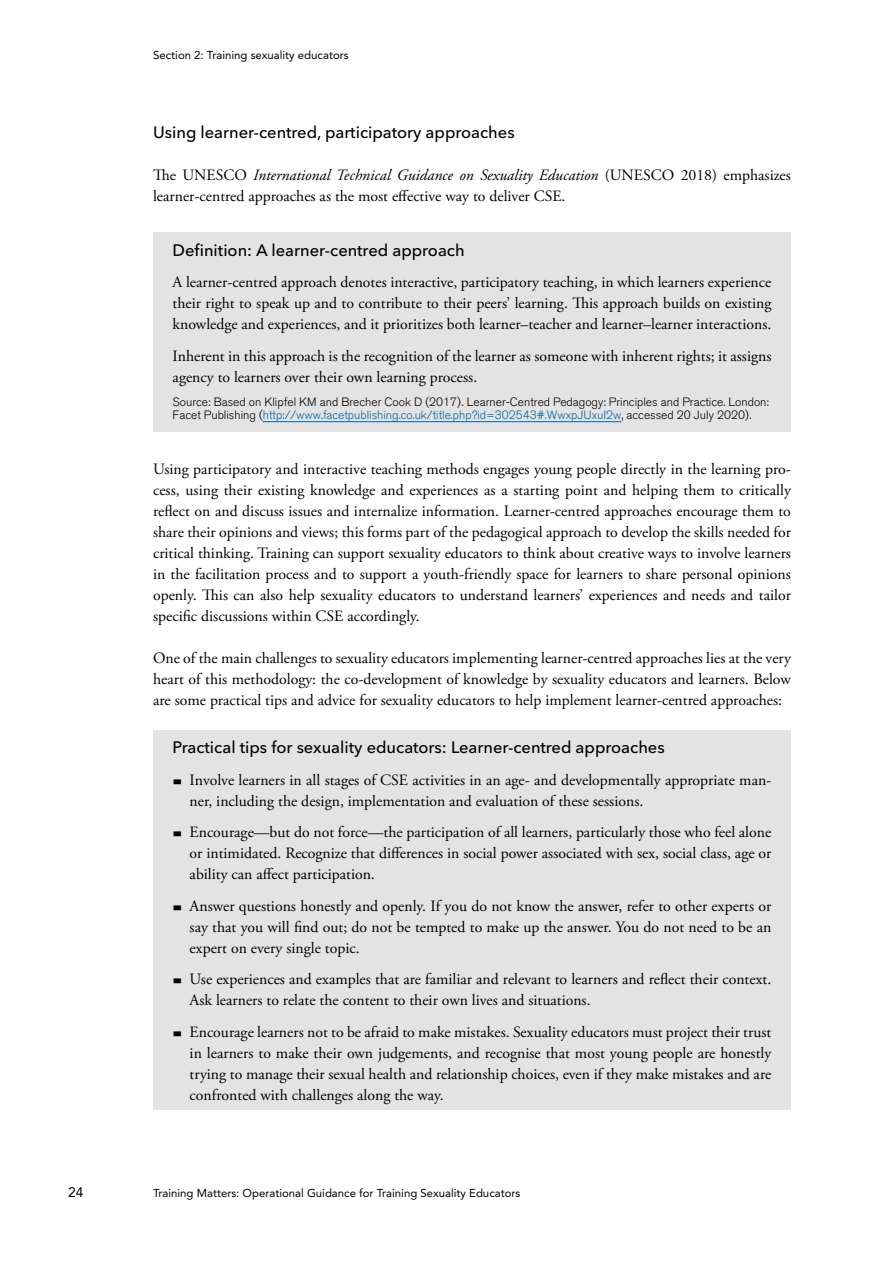
<style>
.page{position:relative;width:893px;height:1263px;background:#fff}
.page>*{position:absolute;margin:0;border:0;box-sizing:border-box;transform-origin:0 0}
.Überschrift_3{font:500 16.5px "Avenir Next LT Pro";color:#000}
.SG_Fließtext{font:15.75px/21px "Adobe Garamond Pro";color:#000;text-align:justify}
.t1{font:13.8px "Avenir LT Std";color:#000}
.SG_Bildquelle{font:300 12px/13.5px "Akzidenz Grotesk BQ";color:#000}
.t2{font:11.4px "Avenir LT Std";color:#000}
.s1{font-style:italic}
.s2{color:#0065b0}
</style>
<div class="page">
<div style="left:153px;top:232px;width:638px;height:200px;background:#e3e3e3"></div>
<hr style="left:263px;top:421px;width:358px;height:1px;background:#0065b0">
<div style="left:153px;top:730px;width:638px;height:380px;background:#e3e3e3"></div>
<p class="t2" style="left:153px;top:49px;width:197px">Section 2: Training sexuality educators</p>
<h3 class="Überschrift_3" style="left:153px;top:122px;width:363px">Using learner-centred, participatory approaches</h3>
<p class="SG_Fließtext" style="left:153px;top:165px;width:639px">The UNESCO <span class="s1">International Technical Guidance on Sexuality Education</span> (UNESCO 2018) emphasizes learner-centred approaches as the most effective way to deliver CSE.</p>
<h3 class="Überschrift_3" style="left:173px;top:240px;width:294px">Definition: A learner-centred approach</h3>
<p class="SG_Fließtext" style="left:173px;top:272px;width:600px">A learner-centred approach denotes interactive, participatory teaching, in which learners experience their right to speak up and to contribute to their peers’ learning. This approach builds on existing knowledge and experiences, and it prioritizes both learner–teacher and learner–learner interactions.</p>
<p class="SG_Fließtext" style="left:173px;top:346px;width:600px">Inherent in this approach is the recognition of the learner as someone with inherent rights; it assigns agency to learners over their own learning process.</p>
<p class="SG_Bildquelle" style="left:173px;top:395px;width:598px">Source: Based on Klipfel KM and Brecher Cook D (2017). Learner-Centred Pedagogy: Principles and Practice. London:<br>Facet Publishing (<span class="s2">http://www.facetpublishing.co.uk/title.php?id=302543#.WwxpJUxuI2w</span>, accessed 20 July 2020).</p>
<p class="SG_Fließtext" style="left:153px;top:459px;width:639px">Using participatory and interactive teaching methods engages young people directly in the learning pro&shy;cess, using their existing knowledge and experiences as a starting point and helping them to critically reflect on and discuss issues and internalize information. Learner-centred approaches encourage them to share their opinions and views; this forms part of the pedagogical approach to develop the skills needed for critical thinking. Training can support sexuality educators to think about creative ways to involve learners in the facilitation process and to support a youth-friendly space for learners to share personal opinions openly. This can also help sexuality educators to understand learners’ experiences and needs and tailor specific discussions within CSE accordingly.</p>
<p class="SG_Fließtext" style="left:153px;top:648px;width:639px">One of the main challenges to sexuality educators implementing learner-centred approaches lies at the very heart of this methodology: the co-development of knowledge by sexuality educators and learners. Below are some practical tips and advice for sexuality educators to help implement learner-centred approaches:</p>
<h3 class="Überschrift_3" style="left:173px;top:737px;width:494px">Practical tips for sexuality educators: Learner-centred approaches</h3>
<p class="SG_Fließtext" style="left:190px;top:770px;width:583px">Involve learners in all stages of CSE activities in an age- and developmentally appropriate man&shy;ner, including the design, implementation and evaluation of these sessions.</p>
<p class="SG_Fließtext" style="left:190px;top:822px;width:583px">Encourage—but do not force—the participation of all learners, particularly those who feel alone or intimidated. Recognize that differences in social power associated with sex, social class, age or ability can affect participation.</p>
<p class="SG_Fließtext" style="left:190px;top:896px;width:583px">Answer questions honestly and openly. If you do not know the answer, refer to other experts or say that you will find out; do not be tempted to make up the answer. You do not need to be an expert on every single topic.</p>
<p class="SG_Fließtext" style="left:190px;top:969px;width:581px">Use experiences and examples that are familiar and relevant to learners and reflect their context.<br>Ask learners to relate the content to their own lives and situations.</p>
<p class="SG_Fließtext" style="left:190px;top:1022px;width:583px">Encourage learners not to be afraid to make mistakes. Sexuality educators must project their trust in learners to make their own judgements, and recognise that most young people are honestly trying to manage their sexual health and relationship choices, even if they make mistakes and are confronted with challenges along the way.</p>
<p class="t1" style="left:68px;top:1184px;width:17px">24</p>
<p class="t2" style="left:153px;top:1186px;width:369px">Training Matters: Operational Guidance for Training Sexuality Educators</p>
</div>
